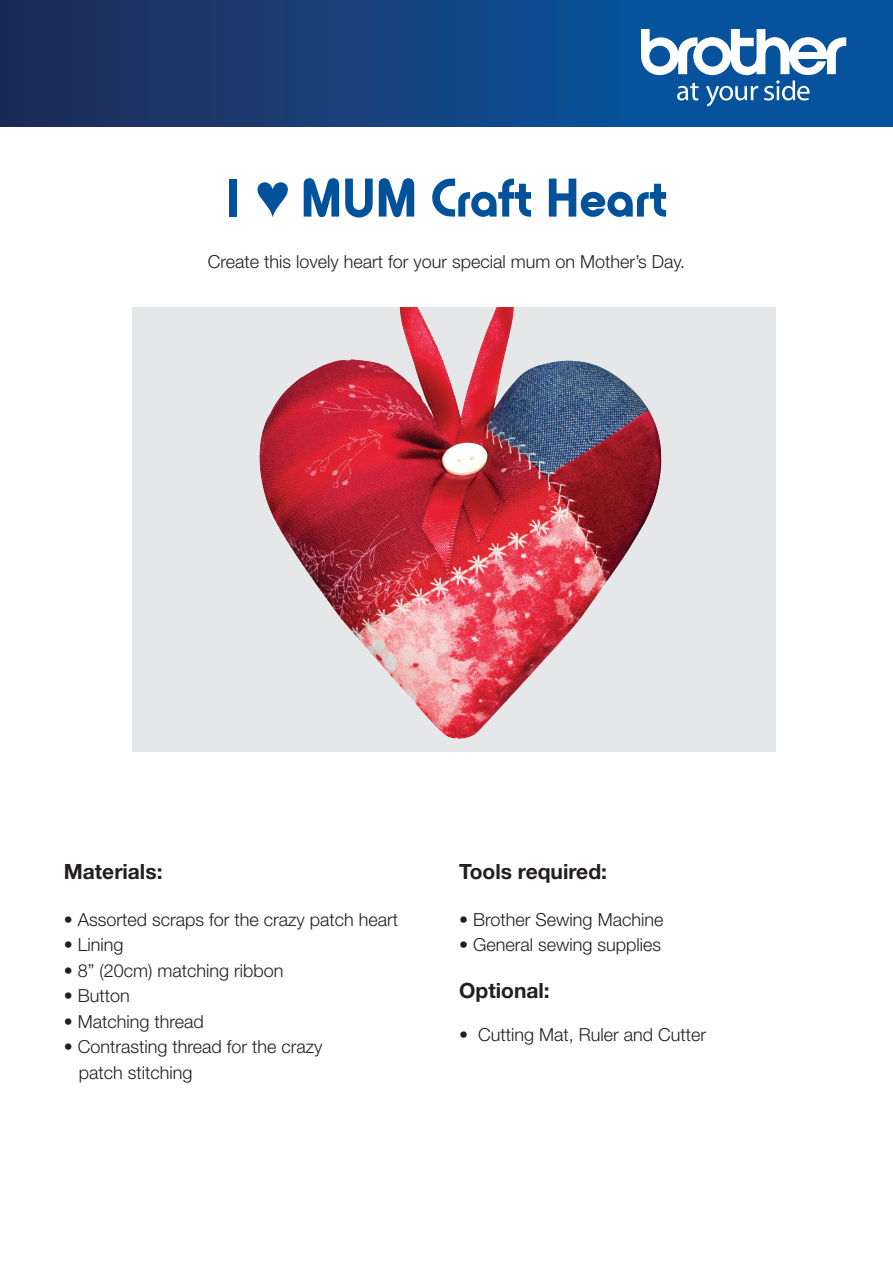
<style>
.page{position:relative;width:893px;height:1263px;background:#fff}
.page>*{position:absolute;margin:0;border:0;box-sizing:border-box;transform-origin:0 0}
.t1{font:700 57px "Horatio D";letter-spacing:-.01em;color:#01519b}
.t2{font:700 21px "Helvetica Neue LT Std";color:#231f20}
.t3{font:300 18px/25.5px "Helvetica Neue LT Std";color:#231f20}
.s1{font-family:"Impact";font-weight:400}
</style>
<div class="page">
<div style="left:0;top:0;width:893px;height:126px;background:linear-gradient(to right,#212d5a,#035aaa)"></div>
<svg style="left:641px;top:29px;width:205px;height:78px"></svg>
<div style="left:132px;top:307px;width:643px;height:445px;background:#e6e7e9"></div>
<img style="left:259px;top:307px;width:403px;height:432px">
<p class="t1" style="left:226px;top:166px;width:443px">I <span class="s1">♥</span> MUM Craft Heart</p>
<p class="t3" style="left:208px;top:248px;width:479px">Create this lovely heart for your special mum on Mother’s Day.</p>
<p class="t2" style="left:64px;top:858px;width:100px">Materials:</p>
<p class="t3" style="left:64px;top:906px;width:336px">• Assorted scraps for the crazy patch heart</p>
<p class="t3" style="left:64px;top:932px;width:61px">• Lining</p>
<p class="t3" style="left:64px;top:957px;width:221px">• 8” (20cm) matching ribbon</p>
<p class="t3" style="left:64px;top:983px;width:68px">• Button</p>
<p class="t3" style="left:64px;top:1008px;width:142px">• Matching thread</p>
<p class="t3" style="left:79px;top:1034px;width:245px;text-indent:-15px">• Contrasting thread for the crazy patch stitching</p>
<p class="t2" style="left:459px;top:858px;width:149px">Tools required:</p>
<p class="t3" style="left:459px;top:906px;width:206px">• Brother Sewing Machine</p>
<p class="t3" style="left:459px;top:932px;width:204px">• General sewing supplies</p>
<p class="t2" style="left:459px;top:977px;width:92px">Optional:</p>
<p class="t3" style="left:459px;top:1022px;width:249px">• Cutting Mat, Ruler and Cutter</p>
</div>
